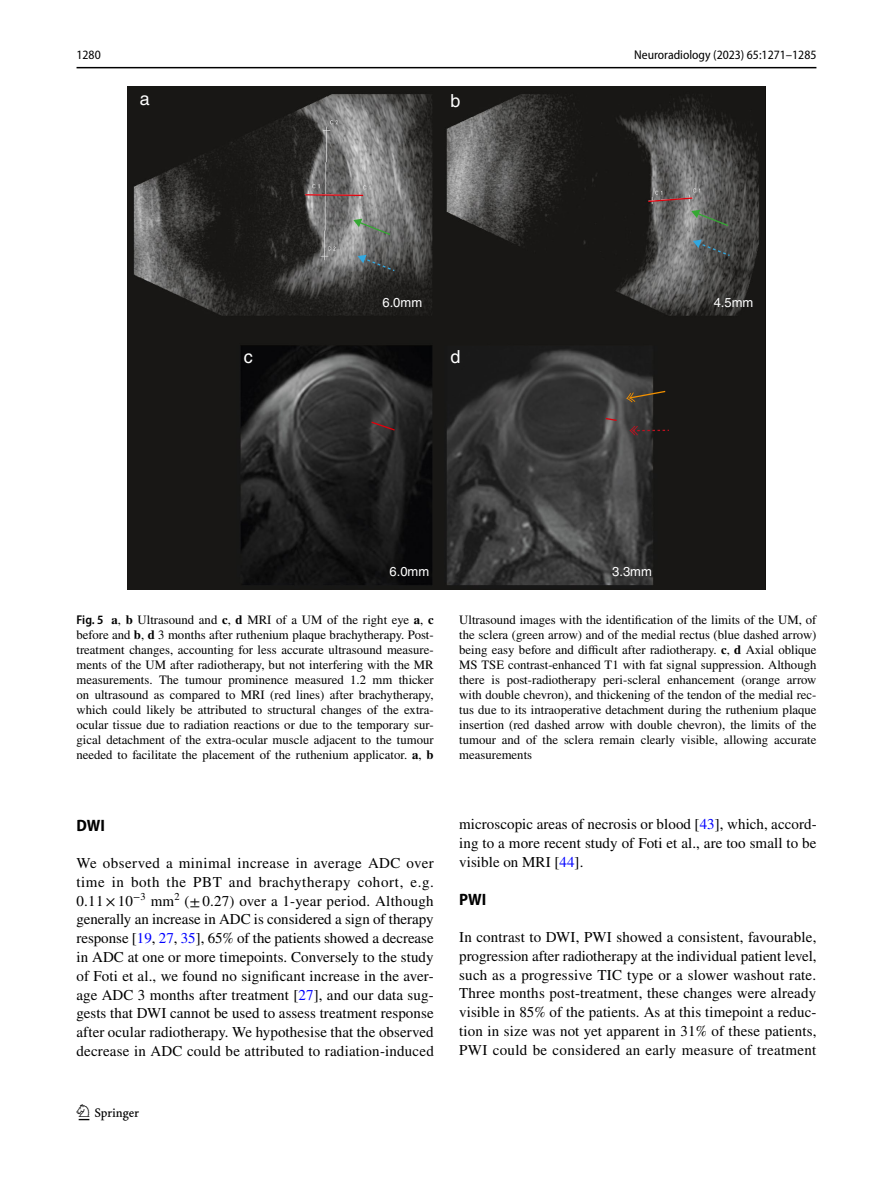
<style>
.page{position:relative;width:893px;height:1187px;background:#fff}
.page>*{position:absolute;margin:0;border:0;box-sizing:border-box;transform-origin:0 0}
.t1{font:22.5px "Springnew Regular 2";color:#000}
.t2{font:18px "Helvetica 5";color:#fff}
.t3{font:700 semi-condensed 16.5px "Myriad Pro";color:#000}
.t4{font:15px/18.8px "STIX";letter-spacing:.015em;color:#000;text-align:justify}
.t5{font:13.05px "Helvetica 5";color:#fff}
.t6{font:12.75px/15px "STIX";color:#000;text-align:justify}
.t7{font:semi-condensed 12.75px "Myriad Pro";color:#000}
.s1{font-family:"Myriad Pro";font-weight:600;font-stretch:semi-condensed}
.s2{font-weight:700}
.s3{color:#00f}
</style>
<div class="page">
<hr style="left:77px;top:67px;width:739px;height:1px;background:#000">
<img style="left:127px;top:87px;width:638px;height:502px">
<svg style="left:694px;top:210px;width:36px;height:17px"></svg>
<svg style="left:694px;top:239px;width:37px;height:18px"></svg>
<svg style="left:629px;top:431px;width:40px;height:4px"></svg>
<svg style="left:304px;top:193px;width:390px;height:238px;background:#323130"></svg>
<p class="t7" style="left:77px;top:48px;width:26px">1280</p>
<p class="t7" style="left:634px;top:48px;width:184px">Neuroradiology (2023) 65:1271–1285</p>
<h2 class="t2" style="left:140px;top:88px;width:12px">a</h2>
<h2 class="t2" style="left:451px;top:90px;width:12px">b</h2>
<p class="t5" style="left:382px;top:294px;width:41px">6.0mm</p>
<p class="t5" style="left:714px;top:295px;width:41px">4.5mm</p>
<h2 class="t2" style="left:244px;top:346px;width:10px">c</h2>
<h2 class="t2" style="left:451px;top:346px;width:12px">d</h2>
<p class="t5" style="left:389px;top:564px;width:41px">6.0mm</p>
<p class="t5" style="left:612px;top:564px;width:41px">3.3mm</p>
<p class="t6" style="left:77px;top:613px;width:359px"><span class="s1">Fig. 5</span> <span class="s2">a</span>, <span class="s2">b</span> Ultrasound and <span class="s2">c</span>, <span class="s2">d</span> MRI of a UM of the right eye <span class="s2">a</span>, <span class="s2">c </span>before and <span class="s2">b</span>, <span class="s2">d</span> 3 months after ruthenium plaque brachytherapy. Post&shy;treatment changes, accounting for less accurate ultrasound measure&shy;ments of the UM after radiotherapy, but not interfering with the MR measurements. The tumour prominence measured 1.2 mm thicker on ultrasound as compared to MRI (red lines) after brachytherapy, which could likely be attributed to structural changes of the extra&shy;ocular tissue due to radiation reactions or due to the temporary sur&shy;gical detachment of the extra-ocular muscle adjacent to the tumour needed to facilitate the placement of the ruthenium applicator. <span class="s2">a</span>, <span class="s2">b</span></p>
<p class="t6" style="left:459px;top:613px;width:359px">Ultrasound images with the identification of the limits of the UM, of the sclera (green arrow) and of the medial rectus (blue dashed arrow) being easy before and difficult after radiotherapy. <span class="s2">c</span>, <span class="s2">d</span> Axial oblique MS TSE contrast-enhanced T1 with fat signal suppression. Although there is post-radiotherapy peri-scleral enhancement (orange arrow with double chevron), and thickening of the tendon of the medial rec&shy;tus due to its intraoperative detachment during the ruthenium plaque insertion (red dashed arrow with double chevron), the limits of the tumour and of the sclera remain clearly visible, allowing accurate measurements</p>
<p class="t3" style="left:77px;top:815px;width:30px">DWI</p>
<p class="t4" style="left:77px;top:854px;width:359px">We observed a minimal increase in average ADC over time in both the PBT and brachytherapy cohort, e.g.<br>0.11× -10<sup>−3</sup> mm<sup>2</sup> (±0.27) over a 1-year period. Although generally an increase in ADC is considered a sign of therapy response [<span class="s3">19</span>, <span class="s3">27</span>, <span class="s3">35</span>], 65% of the patients showed a decrease in ADC at one or more timepoints. Conversely to the study of Foti et al., we found no significant increase in the aver&shy;age ADC 3 months after treatment [<span class="s3">27</span>], and our data sug&shy;gests that DWI cannot be used to assess treatment response after ocular radiotherapy. We hypothesise that the observed decrease in ADC could be attributed to radiation-induced</p>
<h1 class="t1" style="left:79px;top:1104px;width:62px">1 3</h1>
<p class="t4" style="left:459px;top:816px;width:359px">microscopic areas of necrosis or blood [<span class="s3">43</span>], which, accord&shy;ing to a more recent study of Foti et al., are too small to be visible on MRI [<span class="s3">44</span>].</p>
<p class="t3" style="left:459px;top:889px;width:29px">PWI</p>
<p class="t4" style="left:459px;top:928px;width:359px">In contrast to DWI, PWI showed a consistent, favourable, progression after radiotherapy at the individual patient level, such as a progressive TIC type or a slower washout rate.<br>Three months post-treatment, these changes were already visible in 85% of the patients. As at this timepoint a reduc&shy;tion in size was not yet apparent in 31% of these patients, PWI could be considered an early measure of treatment</p>
</div>
